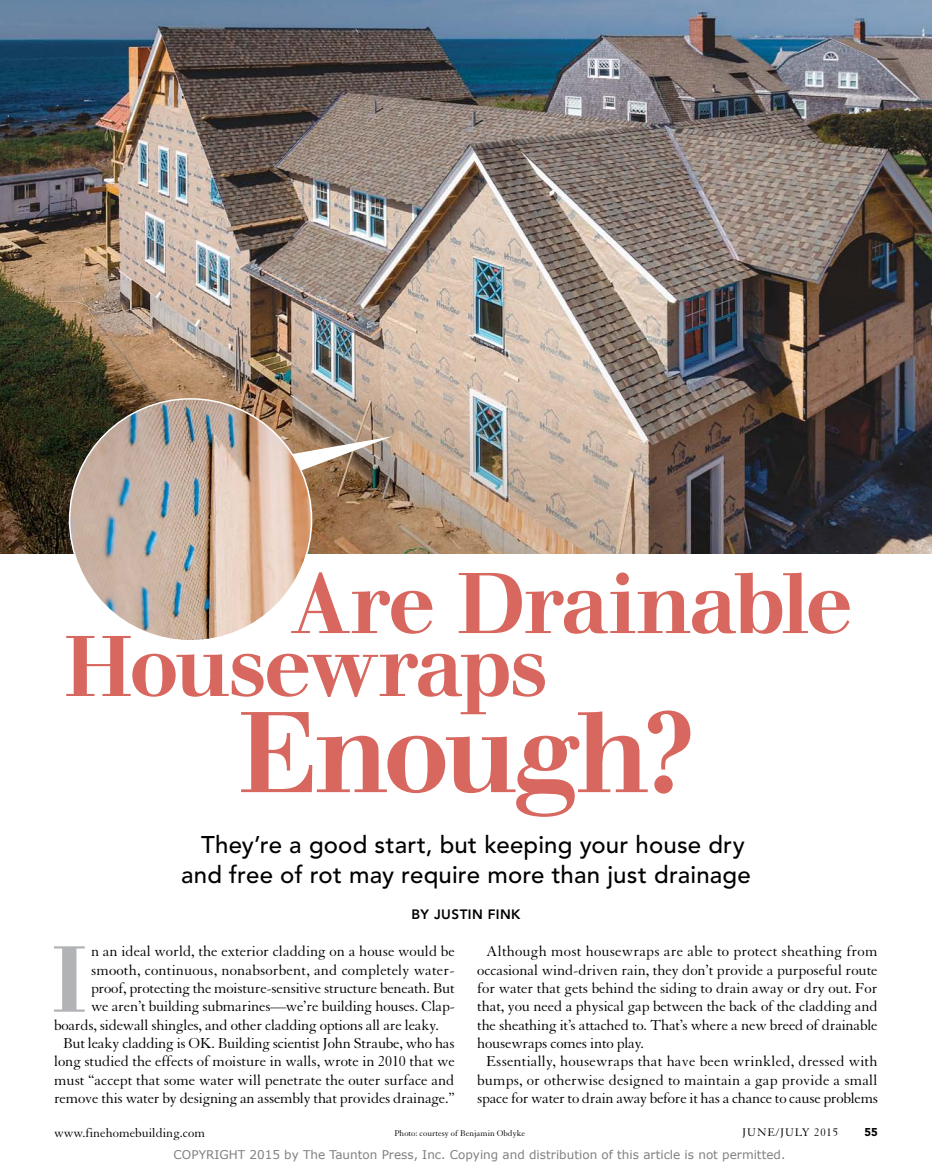
<style>
.page{position:relative;width:932px;height:1175px;background:#fff}
.page>*{position:absolute;margin:0;border:0;box-sizing:border-box;transform-origin:0 0}
.t1{font:500 120px "Walbaum EFOP";letter-spacing:-.04em;color:#d8685f}
.t2{font:500 98.1px "Walbaum EFOP";color:#b1b3b6}
.t3{font:500 90px "Walbaum EFOP";letter-spacing:-.04em;color:#d8685f}
.t4{font:500 24px/29.1px "Avenir LT Std";letter-spacing:.005em;color:#000;text-align:center}
.t5{font:15.75px "Granjon LT Std";letter-spacing:-.005em;color:#000}
.t6{font:13.5px "Granjon LT Std";color:#000}
.t7{font:800 13.5px "Avenir LT Std";letter-spacing:.03em;color:#000}
.t8{font:12px "Verdana";color:#808080}
.t9{font:12px "Granjon LT Std";letter-spacing:.07em;color:#000}
.t10{font:900 11.25px "Avenir LT Std";color:#000}
.t11{font:9px "Granjon LT Std";letter-spacing:.005em;color:#000}
</style>
<div class="page">
<img style="left:0;top:0;width:932px;height:553px">
<img style="left:278px;top:436px;width:114px;height:56px">
<img style="left:70px;top:399px;width:241px;height:242px;border-radius:121px">
<h3 class="t3" style="left:291px;top:554px;width:563px">Are Drainable</h3>
<h3 class="t3" style="left:63px;top:617px;width:487px">Housewraps</h3>
<h1 class="t1" style="left:237px;top:687px;width:460px">Enough?</h1>
<h3 class="t4" style="left:181px;top:831px;width:571px">They’re a good start, but keeping your house dry and free of rot may require more than just drainage</h3>
<p class="t7" style="left:411px;top:906px;width:111px">BY JUSTIN FINK</p>
<h2 class="t2" style="left:50px;top:926px;width:39px">I</h2>
<p class="t5" style="left:91px;top:943px;width:365px">n an ideal world, the exterior cladding on a house would be</p>
<p class="t5" style="left:91px;top:961px;width:365px">smooth, continuous, nonabsorbent, and completely water-</p>
<p class="t5" style="left:91px;top:979px;width:365px">proof, protecting the moisture-sensitive structure beneath. But</p>
<p class="t5" style="left:91px;top:998px;width:365px">we aren’t building submarines—we’re building houses. Clap-</p>
<p class="t5" style="left:54px;top:1016px;width:386px">boards, sidewall shingles, and other cladding options all are leaky.</p>
<p class="t5" style="left:63px;top:1034px;width:393px">But leaky cladding is OK. Building scientist John Straube, who has</p>
<p class="t5" style="left:54px;top:1053px;width:402px">long studied the effects of moisture in walls, wrote in 2010 that we</p>
<p class="t5" style="left:54px;top:1071px;width:402px">must “accept that some water will penetrate the outer surface and</p>
<p class="t5" style="left:54px;top:1089px;width:402px">remove this water by designing an assembly that provides drainage.”</p>
<p class="t5" style="left:486px;top:943px;width:393px">Although most housewraps are able to protect sheathing from</p>
<p class="t5" style="left:477px;top:961px;width:402px">occasional wind-driven rain, they don’t provide a purposeful route</p>
<p class="t5" style="left:477px;top:979px;width:402px">for water that gets behind the siding to drain away or dry out. For</p>
<p class="t5" style="left:477px;top:998px;width:402px">that, you need a physical gap between the back of the cladding and</p>
<p class="t5" style="left:477px;top:1016px;width:402px">the sheathing it’s attached to. That’s where a new breed of drainable</p>
<p class="t5" style="left:477px;top:1034px;width:168px">housewraps comes into play.</p>
<p class="t5" style="left:486px;top:1053px;width:393px">Essentially, housewraps that have been wrinkled, dressed with</p>
<p class="t5" style="left:477px;top:1071px;width:402px">bumps, or otherwise designed to maintain a gap provide a small</p>
<p class="t5" style="left:477px;top:1089px;width:402px">space for water to drain away before it has a chance to cause problems</p>
<p class="t6" style="left:54px;top:1125px;width:152px">www.finehomebuilding.com</p>
<p class="t9" style="left:742px;top:1126px;width:97px">june/july 2015</p>
<p class="t10" style="left:864px;top:1125px;width:15px">55</p>
<p class="t11" style="left:394px;top:1128px;width:132px">Photo: courtesy of Benjamin Obdyke</p>
<p class="t8" style="left:174px;top:1146px;width:613px">COPYRIGHT 2015 by The Taunton Press, Inc. Copying and distribution of this article is not permitted.</p>
</div>
